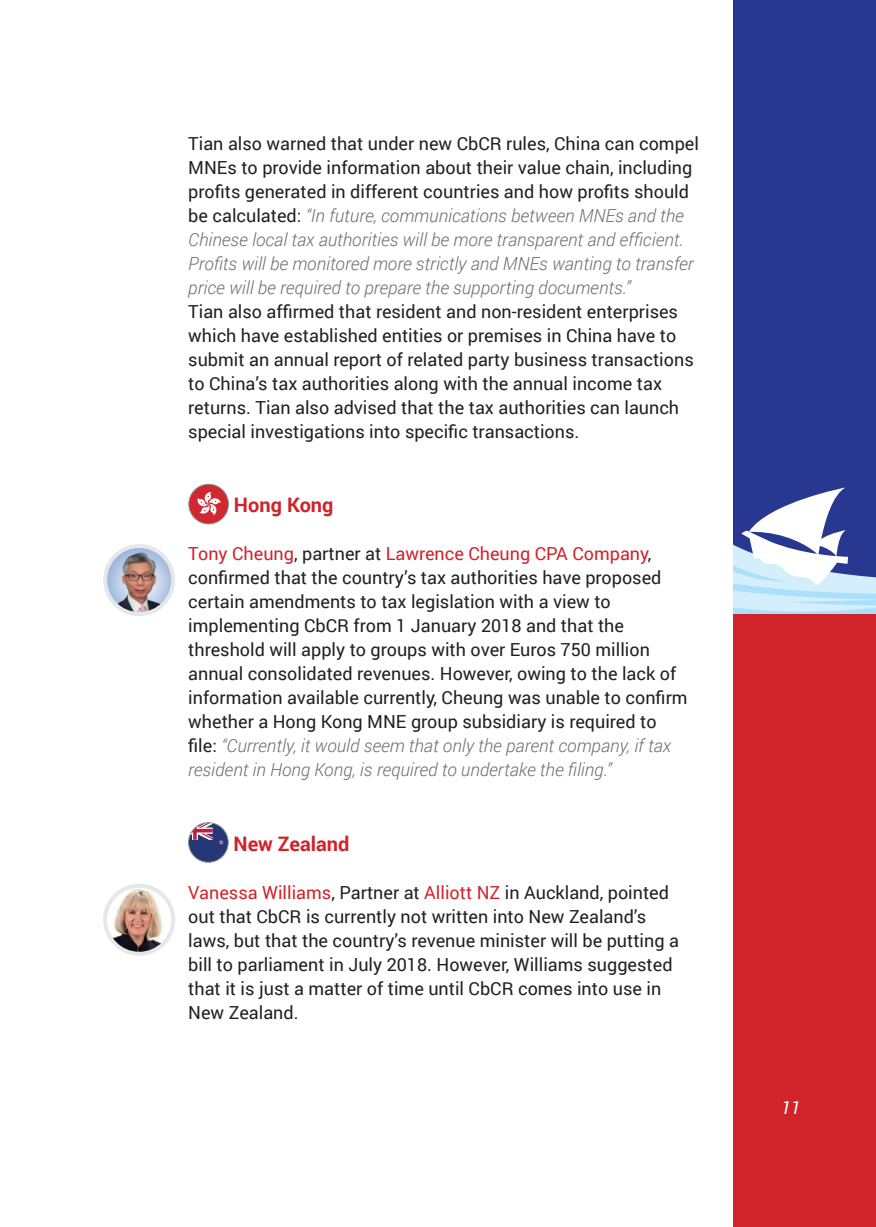
<style>
.page{position:relative;width:876px;height:1227px;background:#fff}
.page>*{position:absolute;margin:0;border:0;box-sizing:border-box;transform-origin:0 0}
.t1{font:700 20px "Roboto";color:#d1232a}
.t2{font:18px/24px "Roboto";color:#231f20}
.t3{font:italic 300 18px/24px "Roboto";color:#6c6d70}
.t4{font:italic 18px "Roboto";color:#fff}
.s1{font-weight:400;font-style:normal;color:#231f20}
.s2{color:#d1232a}
.s3{font-weight:300;font-style:italic;color:#6c6d70}
</style>
<div class="page">
<div style="left:732px;top:613px;width:143px;height:614px;background:#d1232a"></div>
<div style="left:732px;top:0;width:143px;height:613px;background:#283890"></div>
<svg style="left:732px;top:350px;width:143px;height:263px"></svg>
<div style="left:189px;top:484px;width:39px;height:40px;background:#cf2830;border-radius:20px"></div>
<svg style="left:197px;top:492px;width:24px;height:23px"></svg>
<div style="left:188px;top:484px;width:41px;height:40px;border:1px solid #939598;border-radius:50%"></div>
<svg style="left:188px;top:822px;width:40px;height:40px"></svg>
<div style="left:188px;top:822px;width:40px;height:40px;border:1px solid #939598;border-radius:50%"></div>
<img style="left:108px;top:547px;width:65px;height:67px">
<div style="left:103px;top:544px;width:72px;height:72px;border:4px solid #e6e7e9;border-radius:50%"></div>
<img style="left:105px;top:885px;width:68px;height:68px;border-radius:34px">
<div style="left:103px;top:883px;width:72px;height:72px;border:4px solid #e6e7e9;border-radius:50%"></div>
<p class="t3" style="left:188px;top:131px;width:512px"><span class="s1">Tian also warned that under new CbCR rules, China can compel MNEs to provide information about their value chain, including profits generated in different countries and how profits should be calculated:</span> “In future, communications between MNEs and the Chinese local tax authorities will be more transparent and efficient.<br>Profits will be monitored more strictly and MNEs wanting to transfer price will be required to prepare the supporting documents.”</p>
<p class="t2" style="left:188px;top:299px;width:506px">Tian also affirmed that resident and non-resident enterprises which have established entities or premises in China have to submit an annual report of related party business transactions to China’s tax authorities along with the annual income tax returns. Tian also advised that the tax authorities can launch special investigations into specific transactions.</p>
<p class="t1" style="left:234px;top:491px;width:101px">Hong Kong</p>
<p class="t2" style="left:188px;top:541px;width:500px"><span class="s2">Tony Cheung</span>, partner at <span class="s2">Lawrence Cheung CPA Company</span>, confirmed that the country’s tax authorities have proposed certain amendments to tax legislation with a view to implementing CbCR from 1 January 2018 and that the threshold will apply to groups with over Euros 750 million annual consolidated revenues. However, owing to the lack of information available currently, Cheung was unable to confirm whether a Hong Kong MNE group subsidiary is required to file: <span class="s3">“Currently, it would seem that only the parent company, if tax resident in Hong Kong, is required to undertake the filing.”</span></p>
<p class="t1" style="left:233px;top:829px;width:117px">New Zealand</p>
<p class="t2" style="left:188px;top:879px;width:492px"><span class="s2">Vanessa Williams</span>, Partner at <span class="s2">Alliott NZ</span> in Auckland, pointed out that CbCR is currently not written into New Zealand’s laws, but that the country’s revenue minister will be putting a bill to parliament in July 2018. However, Williams suggested that it is just a matter of time until CbCR comes into use in New Zealand.</p>
<p class="t4" style="left:780px;top:1095px;width:21px">11</p>
</div>
